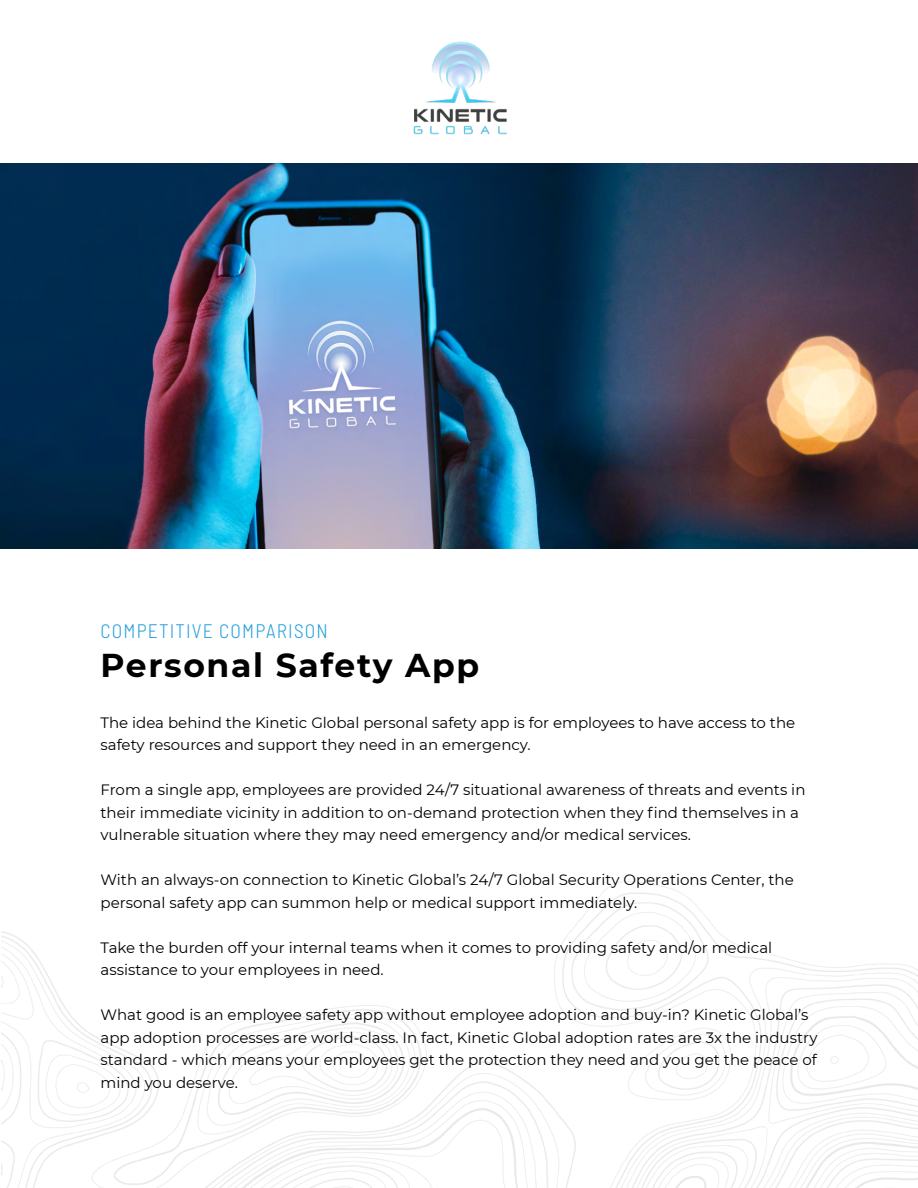
<style>
.page{position:relative;width:918px;height:1188px;background:#fff}
.page>*{position:absolute;margin:0;border:0;box-sizing:border-box;transform-origin:0 0}
.t1{font:700 33px "Montserrat";letter-spacing:.05em;color:#000}
.t2{font:300 semi-condensed 19.5px "Barlow";letter-spacing:.06em;color:#229edd}
.t3{font:15px/22.5px "Montserrat";color:#000}
</style>
<div class="page">
<img style="left:0;top:164px;width:918px;height:385px">
<img style="left:413px;top:41px;width:94px;height:94px">
<img style="left:1px;top:881px;width:917px;height:307px">
<h2 class="t2" style="left:100px;top:617px;width:229px">COMPETITIVE COMPARISON</h2>
<h1 class="t1" style="left:100px;top:642px;width:380px">Personal Safety App</h1>
<p class="t3" style="left:100px;top:710px;width:696px">The idea behind the Kinetic Global personal safety app is for employees to have access to the safety resources and support they need in an emergency.</p>
<p class="t3" style="left:100px;top:778px;width:706px">From a single app, employees are provided 24/7 situational awareness of threats and events in their immediate vicinity in addition to on-demand protection when they find themselves in a vulnerable situation where they may need emergency and/or medical services.</p>
<p class="t3" style="left:100px;top:868px;width:695px">With an always-on connection to Kinetic Global’s 24/7 Global Security Operations Center, the personal safety app can summon help or medical support immediately.</p>
<p class="t3" style="left:100px;top:935px;width:673px">Take the burden off your internal teams when it comes to providing safety and/or medical assistance to your employees in need.</p>
<p class="t3" style="left:100px;top:1003px;width:719px">What good is an employee safety app without employee adoption and buy-in? Kinetic Global’s app adoption processes are world-class. In fact, Kinetic Global adoption rates are 3x the industry standard - which means your employees get the protection they need and you get the peace of mind you deserve.</p>
</div>
